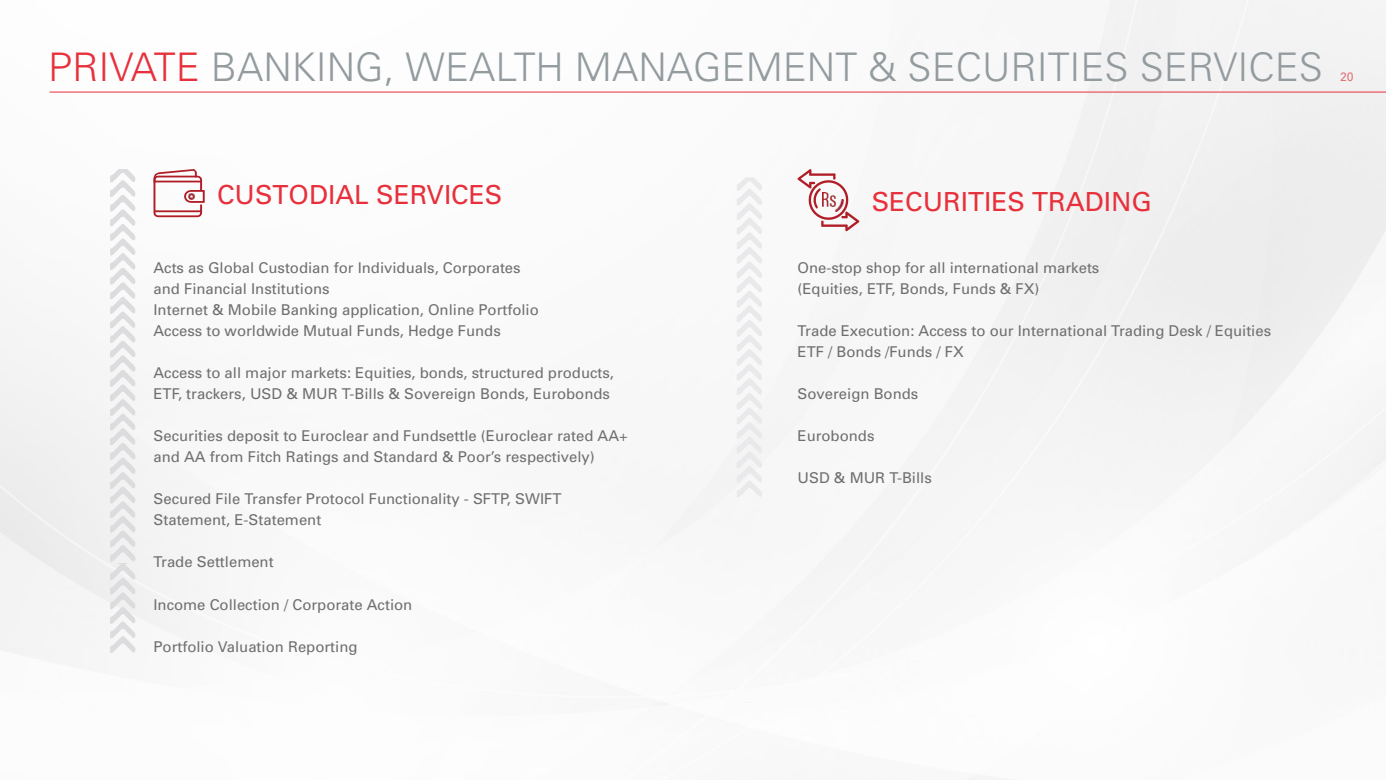
<style>
.page{position:relative;width:1386px;height:780px;background:#fff}
.page>*{position:absolute;margin:0;border:0;box-sizing:border-box;transform-origin:0 0}
.t1{font:300 39.38px "Univers";color:#939b9f}
.t2{font:26.25px "Univers";color:#e7303b}
.t3{font:14.88px/21px "Univers";color:#706f6f}
.t4{font:12.25px "Univers";color:#e7303c}
.s1{color:#e7303b}
</style>
<div class="page">
<svg style="left:153px;top:169px;width:52px;height:48px"></svg>
<svg style="left:797px;top:169px;width:62px;height:62px"></svg>
<svg style="left:736px;top:177px;width:26px;height:320px"></svg>
<svg style="left:110px;top:169px;width:25px;height:484px"></svg>
<hr style="left:50px;top:92px;width:1335px;height:1px;background:#e7303b">
<h1 class="t1" style="left:48px;top:44px;width:1275px"><span class="s1">PRIVATE</span> BANKING, WEALTH MANAGEMENT &amp; SECURITIES SERVICES</h1>
<p class="t4" style="left:1339px;top:69px;width:15px">20</p>
<h2 class="t2" style="left:217px;top:178px;width:287px">CUSTODIAL SERVICES</h2>
<h2 class="t2" style="left:871px;top:185px;width:282px">SECURITIES TRADING</h2>
<p class="t3" style="left:153px;top:257px;width:387px">Acts as Global Custodian for Individuals, Corporates and Financial Institutions<br>Internet &amp; Mobile Banking application, Online Portfolio Access to worldwide Mutual Funds, Hedge Funds</p>
<p class="t3" style="left:153px;top:362px;width:462px">Access to all major markets: Equities, bonds, structured products,<br>ETF, trackers, USD &amp; MUR T-Bills &amp; Sovereign Bonds, Eurobonds</p>
<p class="t3" style="left:153px;top:425px;width:476px">Securities deposit to Euroclear and Fundsettle (Euroclear rated AA+ and AA from Fitch Ratings and Standard &amp; Poor’s respectively)</p>
<p class="t3" style="left:153px;top:488px;width:409px">Secured File Transfer Protocol Functionality - SFTP, SWIFT<br>Statement, E-Statement</p>
<p class="t3" style="left:153px;top:551px;width:122px">Trade Settlement</p>
<p class="t3" style="left:153px;top:593px;width:260px">Income Collection / Corporate Action</p>
<p class="t3" style="left:153px;top:635px;width:205px">Portfolio Valuation Reporting</p>
<p class="t3" style="left:797px;top:257px;width:303px">One-stop shop for all international markets (Equities, ETF, Bonds, Funds &amp; FX)</p>
<p class="t3" style="left:797px;top:320px;width:475px">Trade Execution: Access to our International Trading Desk / Equities<br>ETF / Bonds /Funds / FX</p>
<p class="t3" style="left:797px;top:383px;width:122px">Sovereign Bonds</p>
<p class="t3" style="left:797px;top:425px;width:78px">Eurobonds</p>
<p class="t3" style="left:797px;top:467px;width:136px">USD &amp; MUR T-Bills</p>
</div>
